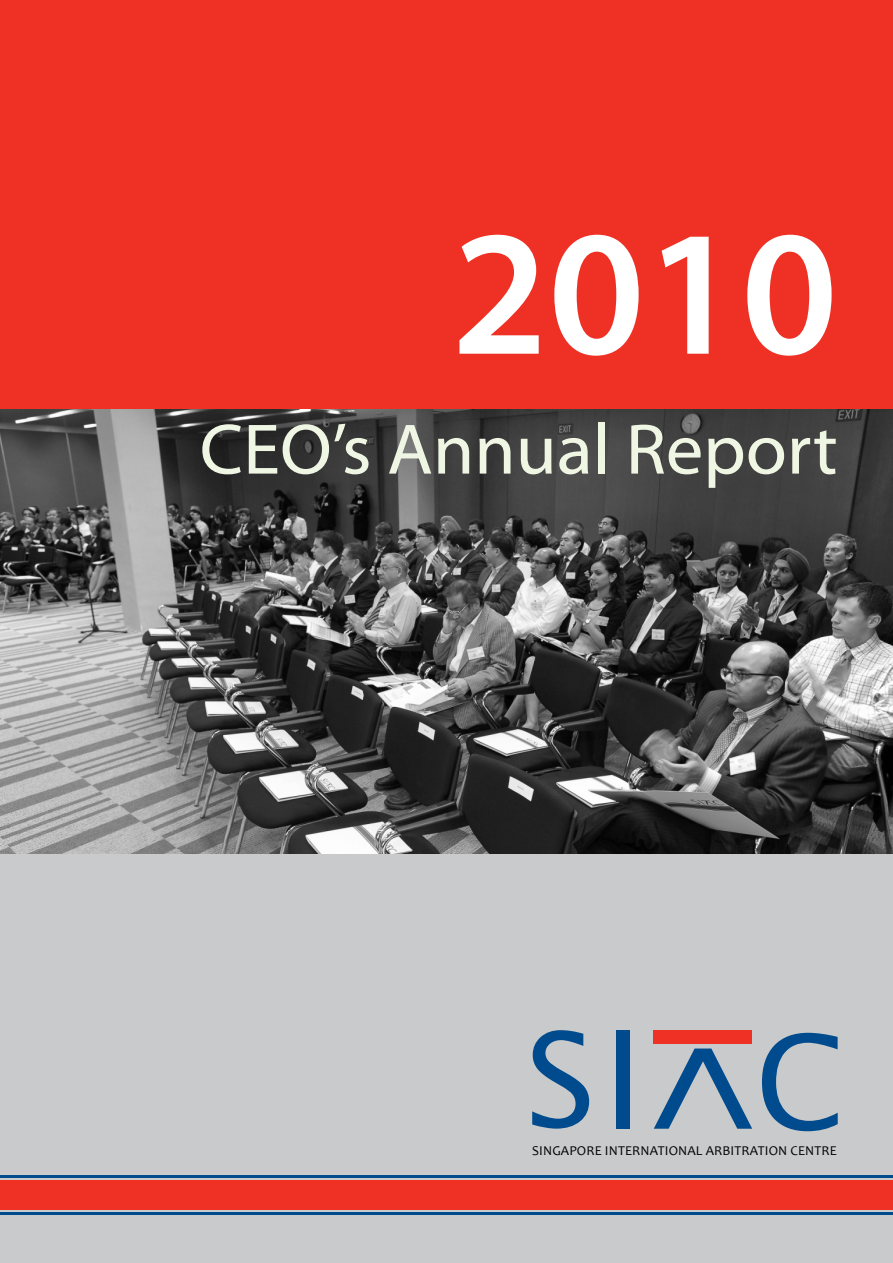
<style>
.page{position:relative;width:893px;height:1263px;background:#fff}
.page>*{position:absolute;margin:0;border:0;box-sizing:border-box;transform-origin:0 0}
.t1{font:600 180px "Myriad Pro";color:#fff}
.t2{font:72px "Myriad Web Pro";color:#eff6e3}
.t3{font:13.5px "Candara";letter-spacing:.01em;color:#000}
</style>
<div class="page">
<img style="left:0;top:408px;width:893px;height:447px">
<div style="left:0;top:0;width:893px;height:408px;background:#ee3124"></div>
<div style="left:0;top:855px;width:893px;height:408px;background:#c8cacb"></div>
<div style="left:617px;top:1030px;width:13px;height:98px;background:#004b8d"></div>
<svg style="left:532px;top:1030px;width:57px;height:98px"></svg>
<svg style="left:762px;top:1033px;width:76px;height:98px"></svg>
<div style="left:654px;top:1030px;width:98px;height:13px;background:#ee3124"></div>
<svg style="left:654px;top:1048px;width:98px;height:81px"></svg>
<div style="left:0;top:1180px;width:893px;height:30px;background:#ee3124"></div>
<hr style="left:0;top:1175px;width:893px;height:2px;background:#004b8d">
<hr style="left:0;top:1212px;width:893px;height:3px;background:#004b8d">
<h1 class="t1" style="left:452px;top:179px;width:387px">2010</h1>
<h2 class="t2" style="left:200px;top:411px;width:639px">CEO’s Annual Report</h2>
<p class="t3" style="left:532px;top:1142px;width:306px">SINGAPORE INTERNATIONAL ARBITRATION CENTRE</p>
</div>
